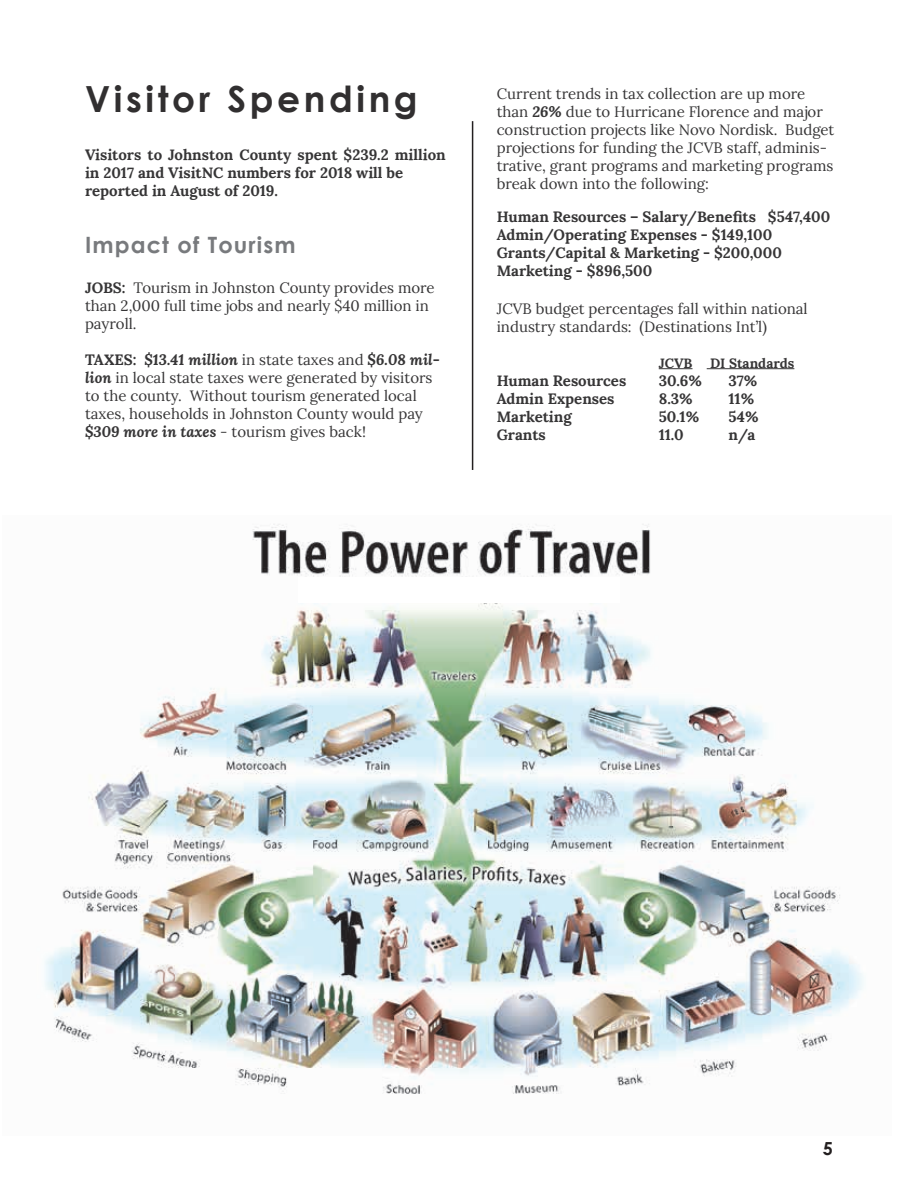
<style>
.page{position:relative;width:918px;height:1188px;background:#fff}
.page>*{position:absolute;margin:0;border:0;box-sizing:border-box;transform-origin:0 0}
.t1{font:700 36px "Century Gothic";letter-spacing:.1em;color:#312f30}
.t2{font:700 22.5px "Century Gothic";letter-spacing:.05em;color:#787a7d}
.t3{font:700 18px "Century Gothic";color:#231f20}
.t4{font:15px/18px "Lora";color:#363536}
.t5{font:700 15px/18px "Lora";color:#363536}
.t6{font:700 13.5px "Lora";color:#363536}
.s1{font-weight:700}
.s2{font-weight:700;font-style:italic}
</style>
<div class="page">
<img style="left:45px;top:524px;width:819px;height:570px">
<hr style="left:472px;top:121px;width:1px;height:349px;background:#231f20">
<div style="left:298px;top:577px;width:322px;height:26px;background:#fff"></div>
<hr style="left:659px;top:368px;width:34px;height:1px;background:#363536">
<hr style="left:707px;top:368px;width:87px;height:1px;background:#363536">
<h1 class="t1" style="left:85px;top:72px;width:334px">Visitor Spending</h1>
<p class="t5" style="left:85px;top:144px;width:362px">Visitors to Johnston County spent $239.2 million in 2017 and VisitNC numbers for 2018 will be reported in August of 2019.</p>
<h2 class="t2" style="left:85px;top:228px;width:212px">Impact of Tourism</h2>
<p class="t4" style="left:85px;top:277px;width:351px"><span class="s1">JOBS:</span> Tourism in Johnston County provides more than 2,000 full time jobs and nearly $40 million in payroll.</p>
<p class="t4" style="left:85px;top:349px;width:356px"><span class="s1">TAXES:</span> <span class="s2">$13.41 million</span> in state taxes and <span class="s2">$6.08 mil&shy;lion</span> in local state taxes were generated by visitors to the county. Without tourism generated local taxes, households in Johnston County would pay <span class="s2">$309 more in taxes</span> - tourism gives back!</p>
<p class="t4" style="left:497px;top:84px;width:339px">Current trends in tax collection are up more than <span class="s2">26%</span> due to Hurricane Florence and major construction projects like Novo Nordisk. Budget projections for funding the JCVB staff, adminis&shy;trative, grant programs and marketing programs break down into the following:</p>
<p class="t5" style="left:497px;top:206px;width:335px">Human Resources – Salary/Benefits $547,400<br>Admin/Operating Expenses - $149,100<br>Grants/Capital &amp; Marketing - $200,000<br>Marketing - $896,500</p>
<p class="t4" style="left:497px;top:298px;width:312px">JCVB budget percentages fall within national industry standards: (Destinations Int’l)</p>
<p class="t6" style="left:659px;top:351px;width:35px">JCVB</p>
<p class="t6" style="left:710px;top:351px;width:86px">DI Standards</p>
<p class="t5" style="left:497px;top:370px;width:131px">Human Resources</p>
<p class="t5" style="left:659px;top:370px;width:45px">30.6%</p>
<p class="t5" style="left:729px;top:370px;width:30px">37%</p>
<p class="t5" style="left:497px;top:388px;width:119px">Admin Expenses</p>
<p class="t5" style="left:659px;top:388px;width:36px">8.3%</p>
<p class="t5" style="left:729px;top:388px;width:27px">11%</p>
<p class="t5" style="left:497px;top:406px;width:76px">Marketing</p>
<p class="t5" style="left:659px;top:406px;width:42px">50.1%</p>
<p class="t5" style="left:729px;top:406px;width:32px">54%</p>
<p class="t5" style="left:497px;top:424px;width:51px">Grants</p>
<p class="t5" style="left:659px;top:424px;width:26px">11.0</p>
<p class="t5" style="left:729px;top:424px;width:28px">n/a</p>
<p class="t3" style="left:823px;top:1134px;width:12px">5</p>
</div>
